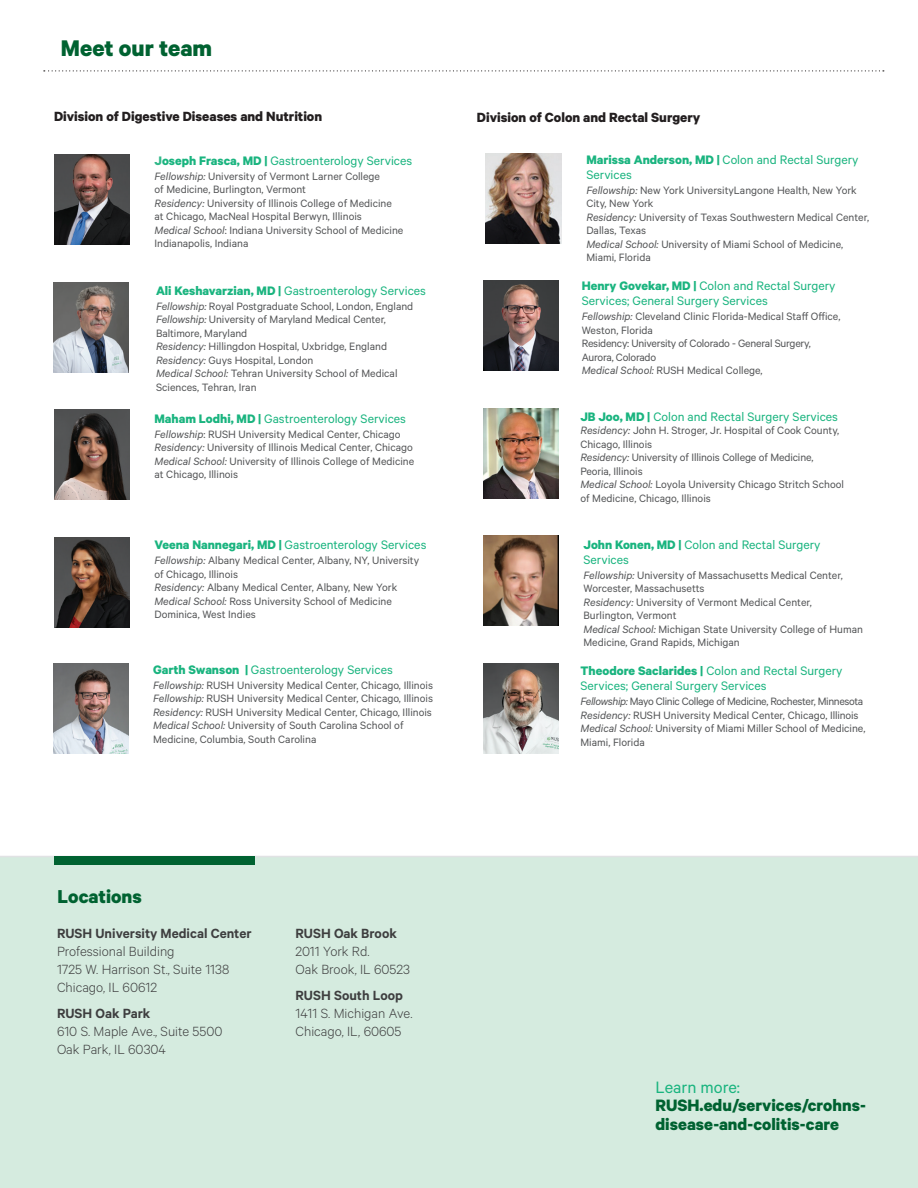
<style>
.page{position:relative;width:918px;height:1188px;background:#fff}
.page>*{position:absolute;margin:0;border:0;box-sizing:border-box;transform-origin:0 0}
.t1{font:700 25.5px "Calibre";color:#006231}
.t2{font:700 21px "Calibre";color:#006231}
.t3{font:700 18.6px/18.6px "Calibre";color:#006231}
.t4{font:18.6px "Calibre";color:#1ab47f}
.t5{font:300 15px/18px "Calibre";color:#3e3e3f}
.t6{font:700 15px "Calibre";color:#231f20}
.t7{font:600 15px "Calibre";color:#3e3e3f}
.t8{font:13.8px/15px "Calibre";color:#1ab47f}
.t9{font:12px/13.5px "Calibre";color:#545557}
.s1{font-weight:700;color:#32b98a}
.s2{font-weight:700}
.s3{font-style:italic}
</style>
<div class="page">
<img style="left:483px;top:536px;width:75px;height:90px">
<div style="left:0;top:856px;width:918px;height:332px;background:#d5ebdf"></div>
<img style="left:55px;top:537px;width:75px;height:90px">
<img style="left:54px;top:663px;width:75px;height:90px">
<img style="left:55px;top:410px;width:75px;height:90px">
<img style="left:55px;top:155px;width:75px;height:90px">
<img style="left:54px;top:282px;width:75px;height:90px">
<img style="left:483px;top:663px;width:75px;height:90px">
<img style="left:485px;top:153px;width:77px;height:90px">
<img style="left:483px;top:281px;width:75px;height:90px">
<svg style="left:44px;top:70px;width:840px;height:1px"></svg>
<img style="left:483px;top:408px;width:75px;height:90px">
<div style="left:54px;top:856px;width:201px;height:8px;background:#006231"></div>
<h1 class="t1" style="left:61px;top:33px;width:153px">Meet our team</h1>
<p class="t6" style="left:54px;top:108px;width:270px">Division of Digestive Diseases and Nutrition</p>
<p class="t8" style="left:154px;top:153px;width:259px"><span class="s1">J</span><span class="s2">oseph Frasca, MD |</span> Gastroenterology Services</p>
<p class="t9" style="left:154px;top:169px;width:250px"><span class="s3">Fellowship:</span> University of Vermont Larner College<br>of Medicine, Burlington, Vermont<br><span class="s3">Residency:</span> University of Illinois College of Medicine at Chicago, MacNeal Hospital Berwyn, Illinois<br><span class="s3">Medical School</span>: Indiana University School of Medicine Indianapolis, Indiana</p>
<p class="t8" style="left:156px;top:283px;width:272px"><span class="s2">Ali Keshavarzian, MD |</span> Gastroenterology Services</p>
<p class="t9" style="left:156px;top:299px;width:259px"><span class="s3">Fellowship:</span> Royal Postgraduate School, London, England <span class="s3">Fellowship:</span> University of Maryland Medical Center, Baltimore, Maryland<br><span class="s3">Residency:</span> Hillingdon Hospital, Uxbridge, England <span class="s3">Residency:</span> Guys Hospital, London<br><span class="s3">Medical School:</span> Tehran University School of Medical Sciences, Tehran, Iran</p>
<p class="t8" style="left:154px;top:410px;width:253px"><span class="s2">Maham Lodhi, MD |</span> Gastroenterology Services</p>
<p class="t9" style="left:154px;top:427px;width:261px"><span class="s3">Fellowship</span>: RUSH University Medical Center, Chicago <span class="s3">Residency:</span> University of Illinois Medical Center, Chicago <span class="s3">Medical School:</span> University of Illinois College of Medicine at Chicago, Illinois</p>
<p class="t8" style="left:154px;top:537px;width:274px"><span class="s2">Veena Nannegari, MD |</span> Gastroenterology Services</p>
<p class="t9" style="left:154px;top:553px;width:266px"><span class="s3">Fellowship:</span> Albany Medical Center, Albany, NY, University of Chicago, Illinois<br><span class="s3">Residency:</span> Albany Medical Center, Albany, New York <span class="s3">Medical School:</span> Ross University School of Medicine Dominica, West Indies</p>
<p class="t8" style="left:153px;top:661px;width:241px"><span class="s2">Garth Swanson |</span> Gastroenterology Services</p>
<p class="t9" style="left:153px;top:678px;width:282px"><span class="s3">Fellowship:</span> RUSH University Medical Center, Chicago, Illinois <span class="s3">Fellowship:</span> RUSH University Medical Center, Chicago, Illinois <span class="s3">Residency:</span> RUSH University Medical Center, Chicago, Illinois <span class="s3">Medical School:</span> University of South Carolina School of Medicine, Columbia, South Carolina</p>
<p class="t6" style="left:477px;top:108px;width:225px">Division of Colon and Rectal Surgery</p>
<p class="t8" style="left:586px;top:151px;width:274px"><span class="s2">Marissa Anderson, MD |</span> Colon and Rectal Surgery<br>Services</p>
<p class="t9" style="left:586px;top:183px;width:284px"><span class="s3">Fellowship:</span> New York UniversityLangone Health, New York City, New York<br><span class="s3">Residency:</span> University of Texas Southwestern Medical Center, Dallas, Texas<br><span class="s3">Medical School:</span> University of Miami School of Medicine, Miami, Florida</p>
<p class="t8" style="left:582px;top:278px;width:255px"><span class="s2">Henry Govekar, MD |</span> Colon and Rectal Surgery<br>Services; General Surgery Services</p>
<p class="t9" style="left:582px;top:309px;width:260px"><span class="s3">Fellowship:</span> Cleveland Clinic Florida-Medical Staff Office, Weston, Florida<br>Residency: University of Colorado - General Surgery, Aurora, Colorado<br><span class="s3">Medical School:</span> RUSH Medical College,</p>
<p class="t8" style="left:580px;top:409px;width:259px"><span class="s2">JB Joo, MD |</span> Colon and Rectal Surgery Services</p>
<p class="t9" style="left:580px;top:423px;width:265px"><span class="s3">Residency:</span> John H. Stroger, Jr. Hospital of Cook County, Chicago, Illinois<br><span class="s3">Residency:</span> University of Illinois College of Medicine, Peoria, Illinois<br><span class="s3">Medical School:</span> Loyola University Chicago Stritch School of Medicine, Chicago, Illinois</p>
<p class="t8" style="left:584px;top:536px;width:239px"><span class="s2">John Konen, MD |</span> Colon and Rectal Surgery<br>Services</p>
<p class="t9" style="left:584px;top:568px;width:281px"><span class="s3">Fellowship:</span> University of Massachusetts Medical Center, Worcester, Massachusetts<br><span class="s3">Residency:</span> University of Vermont Medical Center, Burlington, Vermont<br><span class="s3">Medical School:</span> Michigan State University College of Human Medicine, Grand Rapids, Michigan</p>
<p class="t8" style="left:580px;top:663px;width:264px"><span class="s2">Theodore Saclarides |</span> Colon and Rectal Surgery<br>Services; General Surgery Services</p>
<p class="t9" style="left:580px;top:694px;width:287px"><span class="s3">Fellowship:</span> Mayo Clinic College of Medicine, Rochester, Minnesota <span class="s3">Residency:</span> RUSH University Medical Center, Chicago, Illinois <span class="s3">Medical School:</span> University of Miami Miller School of Medicine, Miami, Florida</p>
<h2 class="t2" style="left:57px;top:884px;width:86px">Locations</h2>
<p class="t7" style="left:57px;top:925px;width:196px">RUSH University Medical Center</p>
<p class="t5" style="left:57px;top:942px;width:174px">Professional Building<br>1725 W. Harrison St., Suite 1138<br>Chicago, IL 60612</p>
<p class="t7" style="left:57px;top:1004px;width:95px">RUSH Oak Park</p>
<p class="t5" style="left:57px;top:1021px;width:167px">610 S. Maple Ave., Suite 5500<br>Oak Park, IL 60304</p>
<p class="t7" style="left:296px;top:925px;width:103px">RUSH Oak Brook</p>
<p class="t5" style="left:296px;top:942px;width:116px">2011 York Rd.<br>Oak Brook, IL 60523</p>
<p class="t7" style="left:296px;top:986px;width:109px">RUSH South Loop</p>
<p class="t5" style="left:296px;top:1003px;width:118px">1411 S. Michigan Ave.<br>Chicago, IL, 60605</p>
<h3 class="t4" style="left:656px;top:1076px;width:86px">Learn more:</h3>
<h3 class="t3" style="left:656px;top:1096px;width:212px">RUSH.edu/services/crohns&shy;disease-and-colitis-care</h3>
</div>
